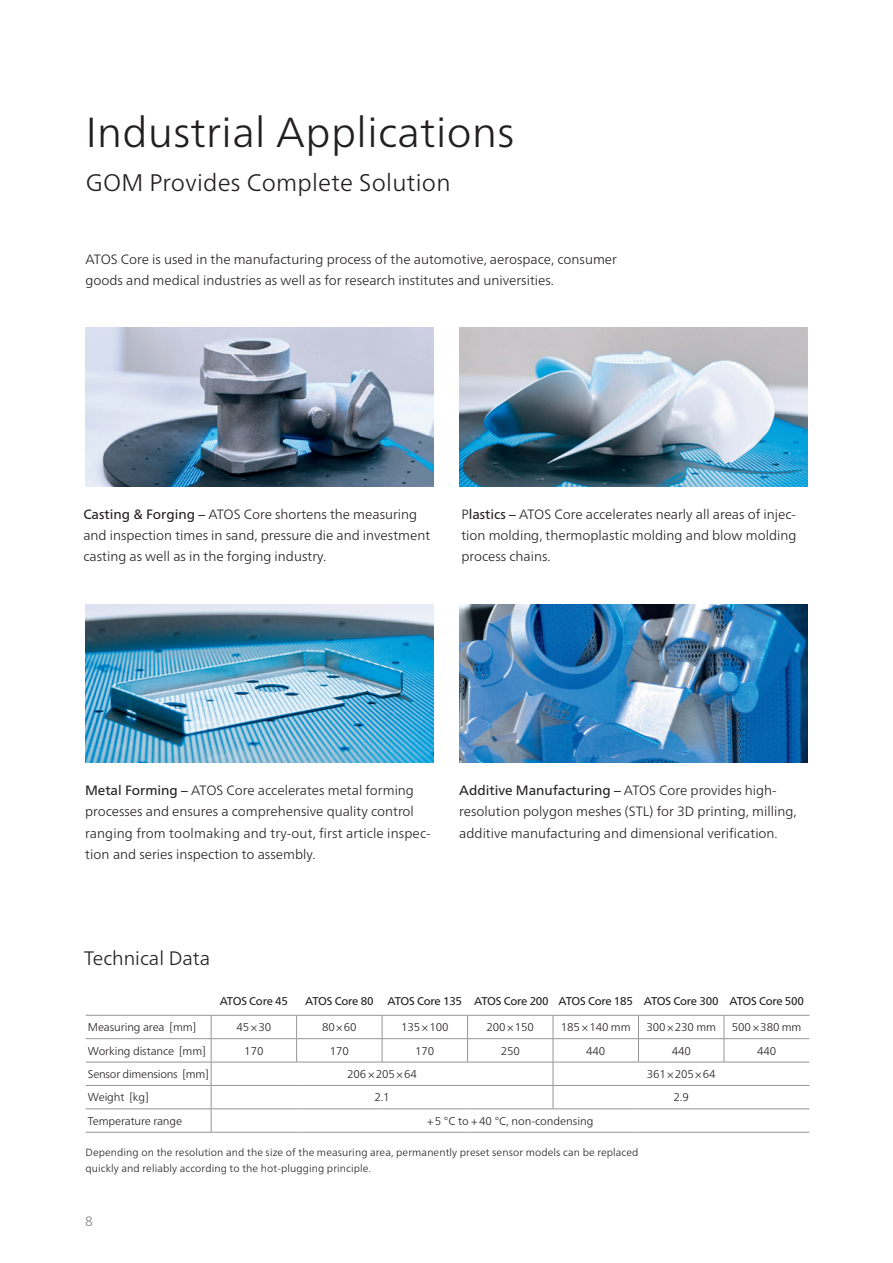
<style>
.page{position:relative;width:893px;height:1263px;background:#fff}
.page>*{position:absolute;margin:0;border:0;box-sizing:border-box;transform-origin:0 0}
.t1{font:300 42px "Frutiger Neue LTW1 G";letter-spacing:.01em;color:#231f20}
.t2{font:300 24px "Frutiger Neue LTW1 G";letter-spacing:.01em;color:#231f20}
.t3{font:300 19.5px "Frutiger Neue LTW1 G";color:#231f20}
.t4{font:300 13.5px/21.3px "Frutiger Neue LTW1 G";color:#231f20}
.t5{font:300 13.5px "Frutiger Neue LTW1 G";color:#808285}
.t6{font:300 11.25px "Frutiger Neue LTW1 G";letter-spacing:-.01em;color:#231f20}
.t7{font:11.25px "Frutiger Neue LTW1 G";letter-spacing:-.02em;color:#231f20}
.t8{font:300 10.5px/16.5px "Frutiger Neue LTW1 G";letter-spacing:.01em;color:#231f20}
.s1{font-weight:400}
</style>
<div class="page">
<img style="left:459px;top:327px;width:349px;height:160px">
<img style="left:85px;top:604px;width:349px;height:158px">
<img style="left:459px;top:604px;width:349px;height:158px">
<hr style="left:86px;top:1015px;width:125px;height:1px;background:#939598">
<hr style="left:211px;top:1015px;width:86px;height:1px;background:#939598">
<hr style="left:297px;top:1015px;width:85px;height:1px;background:#939598">
<hr style="left:382px;top:1015px;width:86px;height:1px;background:#939598">
<hr style="left:468px;top:1015px;width:85px;height:1px;background:#939598">
<hr style="left:553px;top:1015px;width:85px;height:1px;background:#939598">
<hr style="left:638px;top:1015px;width:86px;height:1px;background:#939598">
<hr style="left:724px;top:1015px;width:85px;height:1px;background:#939598">
<hr style="left:86px;top:1038px;width:125px;height:1px;background:#939598">
<hr style="left:211px;top:1038px;width:86px;height:1px;background:#939598">
<hr style="left:297px;top:1038px;width:85px;height:1px;background:#939598">
<hr style="left:382px;top:1038px;width:86px;height:1px;background:#939598">
<hr style="left:468px;top:1038px;width:85px;height:1px;background:#939598">
<hr style="left:553px;top:1038px;width:85px;height:1px;background:#939598">
<hr style="left:638px;top:1038px;width:86px;height:1px;background:#939598">
<hr style="left:724px;top:1038px;width:85px;height:1px;background:#939598">
<hr style="left:86px;top:1062px;width:125px;height:1px;background:#939598">
<hr style="left:211px;top:1062px;width:86px;height:1px;background:#939598">
<hr style="left:297px;top:1062px;width:85px;height:1px;background:#939598">
<hr style="left:382px;top:1062px;width:86px;height:1px;background:#939598">
<hr style="left:468px;top:1062px;width:85px;height:1px;background:#939598">
<hr style="left:553px;top:1062px;width:85px;height:1px;background:#939598">
<hr style="left:638px;top:1062px;width:86px;height:1px;background:#939598">
<hr style="left:724px;top:1062px;width:85px;height:1px;background:#939598">
<hr style="left:86px;top:1085px;width:125px;height:1px;background:#939598">
<hr style="left:211px;top:1085px;width:86px;height:1px;background:#939598">
<hr style="left:297px;top:1085px;width:85px;height:1px;background:#939598">
<hr style="left:382px;top:1085px;width:86px;height:1px;background:#939598">
<hr style="left:468px;top:1085px;width:85px;height:1px;background:#939598">
<hr style="left:553px;top:1085px;width:85px;height:1px;background:#939598">
<hr style="left:638px;top:1085px;width:86px;height:1px;background:#939598">
<hr style="left:724px;top:1085px;width:85px;height:1px;background:#939598">
<hr style="left:86px;top:1108px;width:125px;height:1px;background:#939598">
<hr style="left:211px;top:1108px;width:86px;height:1px;background:#939598">
<hr style="left:297px;top:1108px;width:85px;height:1px;background:#939598">
<hr style="left:382px;top:1108px;width:86px;height:1px;background:#939598">
<hr style="left:468px;top:1108px;width:85px;height:1px;background:#939598">
<hr style="left:553px;top:1108px;width:85px;height:1px;background:#939598">
<hr style="left:638px;top:1108px;width:86px;height:1px;background:#939598">
<hr style="left:724px;top:1108px;width:85px;height:1px;background:#939598">
<svg style="left:296px;top:1015px;width:1px;height:47px"></svg>
<svg style="left:382px;top:1015px;width:1px;height:47px"></svg>
<svg style="left:467px;top:1015px;width:1px;height:47px"></svg>
<svg style="left:638px;top:1015px;width:1px;height:47px"></svg>
<svg style="left:724px;top:1015px;width:1px;height:47px"></svg>
<svg style="left:553px;top:1015px;width:1px;height:94px"></svg>
<svg style="left:211px;top:1015px;width:1px;height:117px"></svg>
<hr style="left:86px;top:1132px;width:125px;height:1px;background:#939598">
<hr style="left:211px;top:1132px;width:86px;height:1px;background:#939598">
<hr style="left:297px;top:1132px;width:85px;height:1px;background:#939598">
<hr style="left:382px;top:1132px;width:86px;height:1px;background:#939598">
<hr style="left:468px;top:1132px;width:85px;height:1px;background:#939598">
<hr style="left:553px;top:1132px;width:85px;height:1px;background:#939598">
<hr style="left:638px;top:1132px;width:86px;height:1px;background:#939598">
<hr style="left:724px;top:1132px;width:85px;height:1px;background:#939598">
<img style="left:85px;top:327px;width:349px;height:160px">
<h1 class="t1" style="left:86px;top:101px;width:430px">Industrial Applications</h1>
<h2 class="t2" style="left:86px;top:165px;width:366px">GOM Provides Complete Solution</h2>
<p class="t4" style="left:86px;top:247px;width:533px">ATOS Core is used in the manufacturing process of the automotive, aerospace, consumer goods and medical industries as well as for research institutes and universities.</p>
<p class="t4" style="left:83px;top:502px;width:348px"><span class="s1">Casting &amp; Forging –</span> ATOS Core shortens the measuring and inspection times in sand, pressure die and investment casting as well as in the forging industry.</p>
<p class="t4" style="left:461px;top:502px;width:337px;text-align:justify">P<span class="s1">lastics –</span> ATOS Core accelerates nearly all areas of injec&shy;tion molding, thermoplastic molding and blow molding process chains.</p>
<p class="t4" style="left:85px;top:779px;width:347px"><span class="s1">Metal Forming –</span> ATOS Core accelerates metal forming processes and ensures a comprehensive quality control ranging from toolmaking and try-out, first article inspec&shy;tion and series inspection to assembly.</p>
<p class="t4" style="left:459px;top:779px;width:339px"><span class="s1">Additive Manufacturing –</span> ATOS Core provides high&shy;resolution polygon meshes (STL) for 3D printing, milling, additive manufacturing and dimensional verification.</p>
<h3 class="t3" style="left:84px;top:944px;width:128px">Technical Data</h3>
<p class="t7" style="left:220px;top:992px;width:70px">ATOS Core 45</p>
<p class="t7" style="left:305px;top:992px;width:500px">ATOS Core 80 ATOS Core 135 ATOS Core 200 ATOS Core 185 ATOS Core 300 ATOS Core 500</p>
<p class="t6" style="left:88px;top:1019px;width:110px">Measuring area [mm]</p>
<p class="t6" style="left:236px;top:1019px;width:36px">45×30</p>
<p class="t6" style="left:322px;top:1019px;width:36px">80×60</p>
<p class="t6" style="left:401px;top:1019px;width:49px">135 ×100</p>
<p class="t6" style="left:486px;top:1019px;width:49px">200 ×150</p>
<p class="t6" style="left:561px;top:1019px;width:71px">185 ×140 mm</p>
<p class="t6" style="left:646px;top:1019px;width:71px">300 ×230 mm</p>
<p class="t6" style="left:732px;top:1019px;width:71px">500 ×380 mm</p>
<p class="t6" style="left:88px;top:1042px;width:119px">Working distance [mm]</p>
<p class="t6" style="left:244px;top:1042px;width:21px">170</p>
<p class="t6" style="left:330px;top:1042px;width:21px">170</p>
<p class="t6" style="left:415px;top:1042px;width:21px">170</p>
<p class="t6" style="left:501px;top:1042px;width:21px">250</p>
<p class="t6" style="left:586px;top:1042px;width:21px">440</p>
<p class="t6" style="left:672px;top:1042px;width:21px">440</p>
<p class="t6" style="left:757px;top:1042px;width:21px">440</p>
<p class="t6" style="left:88px;top:1066px;width:122px">Sensor dimensions [mm]</p>
<p class="t6" style="left:347px;top:1066px;width:71px">206 ×205 ×64</p>
<p class="t6" style="left:647px;top:1066px;width:70px">361×205×64</p>
<p class="t6" style="left:88px;top:1089px;width:62px">Weight [kg]</p>
<p class="t6" style="left:374px;top:1089px;width:17px">2.1</p>
<p class="t6" style="left:674px;top:1089px;width:17px">2.9</p>
<p class="t6" style="left:88px;top:1113px;width:96px">Temperature range</p>
<p class="t6" style="left:427px;top:1113px;width:168px">+5 °C to +40 °C, non-condensing</p>
<p class="t8" style="left:86px;top:1143px;width:555px">Depending on the resolution and the size of the measuring area, permanently preset sensor models can be replaced quickly and reliably according to the hot-plugging principle.</p>
<p class="t5" style="left:85px;top:1211px;width:9px">8</p>
</div>
